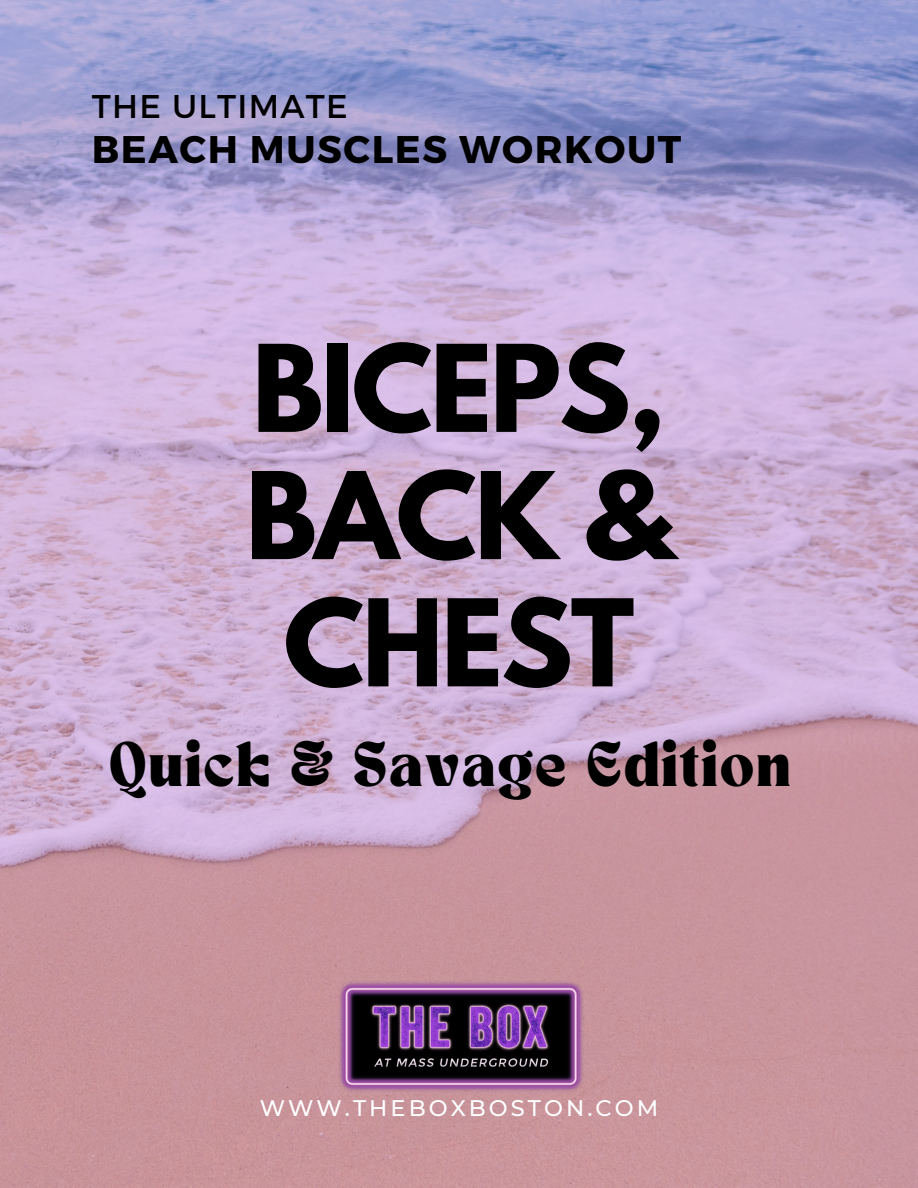
<style>
.page{position:relative;width:918px;height:1188px;background:#fff}
.page>*{position:absolute;margin:0;border:0;box-sizing:border-box;transform-origin:0 0}
.t1{font:700 106.8px/127.2px "League Spartan";letter-spacing:-.02em;color:#000;text-align:center}
.t2{font:43.95px "TAN NIMBUS";letter-spacing:.065em;color:#000}
.t3{font:700 38.55px "Montserrat";letter-spacing:.04em;color:#000}
.t4{font:32.85px "Montserrat";letter-spacing:.04em;color:#000}
.t5{font:500 22.5px "Montserrat";letter-spacing:.135em;color:#fff}
</style>
<div class="page">
<img style="left:0;top:0;width:918px;height:1188px">
<img style="left:333px;top:979px;width:252px;height:117px">
<p class="t4" style="left:92px;top:85px;width:258px">THE ULTIMATE</p>
<p class="t3" style="left:92px;top:124px;width:591px">BEACH MUSCLES WORKOUT</p>
<p class="t1" style="left:246px;top:339px;width:428px">BICEPS,<br>BACK &amp;<br>CHEST</p>
<p class="t2" style="left:109px;top:740px;width:682px">Quick &amp; Savage Edition</p>
<p class="t5" style="left:260px;top:1095px;width:400px">WWW.THEBOXBOSTON.COM</p>
</div>
